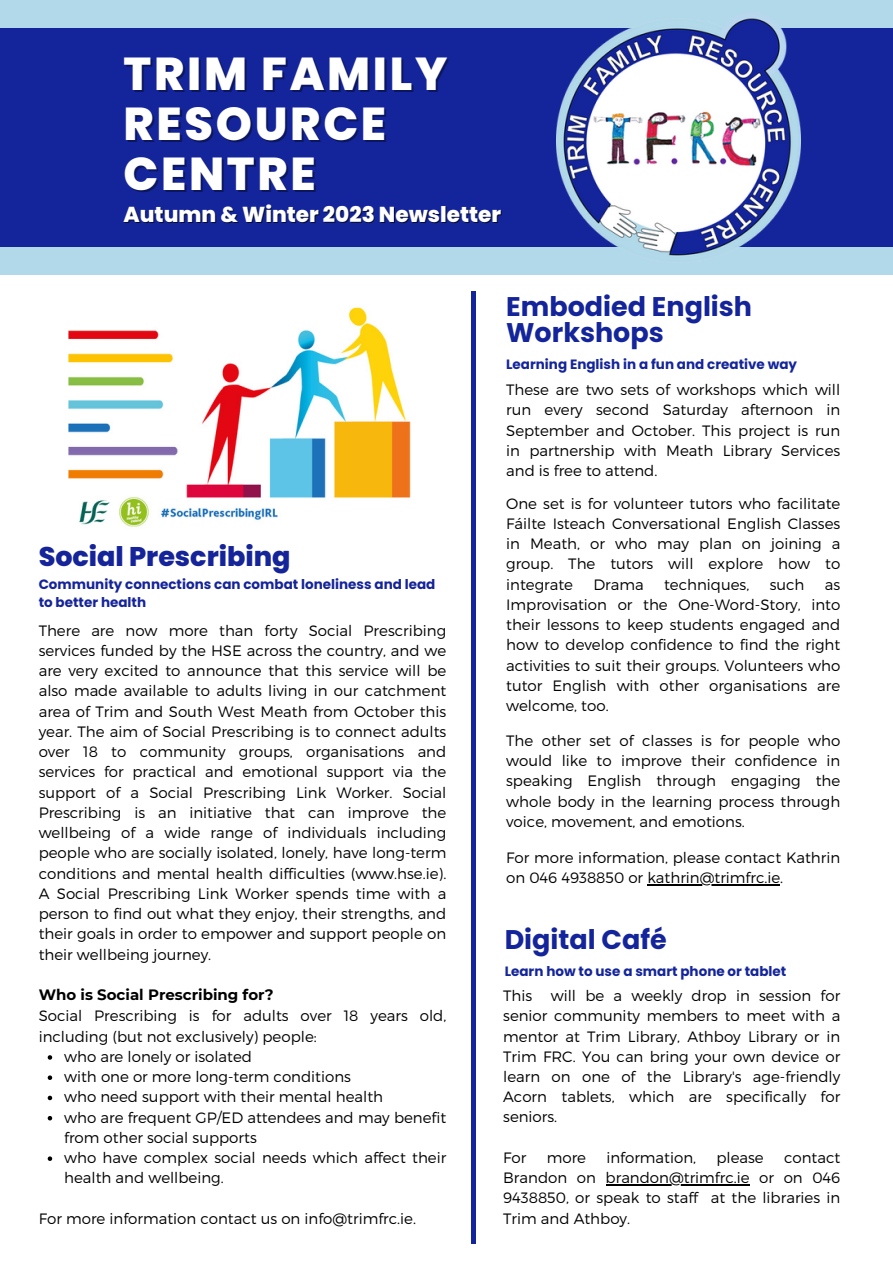
<style>
.page{position:relative;width:893px;height:1264px;background:#fff}
.page>*{position:absolute;margin:0;border:0;box-sizing:border-box;transform-origin:0 0}
.t1{font:800 46.05px/50.2px "Poppins";letter-spacing:.06em;color:#fff}
.t2{font:700 27px/25.8px "Poppins";color:#14259b}
.t3{font:800 27px "Poppins";color:#152499}
.t4{font:800 21.6px "Poppins";color:#fff}
.t5{font:300 15px/20.2px "Montserrat";color:#000;text-align:justify}
.t6{font:700 15px "Montserrat";color:#000}
.t7{font:700 13.5px "Poppins";color:#14259b}
.t8{font:700 13.5px/18px "Poppins";color:#152499}
</style>
<div class="page">
<div style="left:0;top:0;width:892px;height:275px;background:#b1d9e9"></div>
<div style="left:0;top:28px;width:892px;height:219px;background:#14259b"></div>
<img style="left:556px;top:18px;width:244px;height:244px">
<img style="left:68px;top:302px;width:408px;height:229px;border-radius:19px">
<hr style="left:471px;top:291px;width:4px;height:952px;background:#14259b">
<svg style="left:48px;top:1055px;width:4px;height:4px"></svg>
<svg style="left:48px;top:1075px;width:4px;height:4px"></svg>
<svg style="left:48px;top:1095px;width:4px;height:5px"></svg>
<svg style="left:48px;top:1116px;width:4px;height:4px"></svg>
<svg style="left:48px;top:1156px;width:4px;height:4px"></svg>
<hr style="left:647px;top:884px;width:133px;height:1px;background:#000">
<hr style="left:605px;top:1184px;width:144px;height:1px;background:#000">
<p class="t1" style="left:123px;top:49px;width:325px">TRIM FAMILY<br>RESOURCE<br>CENTRE</p>
<p class="t4" style="left:123px;top:200px;width:379px">Autumn &amp; Winter 2023 Newsletter</p>
<p class="t3" style="left:39px;top:538px;width:253px">Social Prescribing</p>
<p class="t8" style="left:39px;top:575px;width:398px">Community connections can combat loneliness and lead to better health</p>
<p class="t5" style="left:39px;top:619px;width:409px">There are now more than forty Social Prescribing services funded by the HSE across the country, and we are very excited to announce that this service will be also made available to adults living in our catchment area of Trim and South West Meath from October this year. The aim of Social Prescribing is to connect adults over 18 to community groups, organisations and services for practical and emotional support via the support of a Social Prescribing Link Worker. Social Prescribing is an initiative that can improve the wellbeing of a wide range of individuals including people who are socially isolated, lonely, have long-term conditions and mental health difficulties (www.hse.ie).<br>A Social Prescribing Link Worker spends time with a person to find out what they enjoy, their strengths, and their goals in order to empower and support people on their wellbeing journey.</p>
<p class="t6" style="left:39px;top:985px;width:236px">Who is Social Prescribing for?</p>
<p class="t5" style="left:39px;top:1005px;width:409px">Social Prescribing is for adults over 18 years old, including (but not exclusively) people:</p>
<p class="t5" style="left:64px;top:1045px;width:189px">who are lonely or isolated</p>
<p class="t5" style="left:64px;top:1065px;width:288px">with one or more long-term conditions</p>
<p class="t5" style="left:64px;top:1086px;width:320px">who need support with their mental health</p>
<p class="t5" style="left:64px;top:1106px;width:383px">who are frequent GP/ED attendees and may benefit from other social supports</p>
<p class="t5" style="left:64px;top:1146px;width:383px">who have complex social needs which affect their health and wellbeing.</p>
<p class="t5" style="left:39px;top:1207px;width:379px">For more information contact us on info@trimfrc.ie.</p>
<p class="t2" style="left:506px;top:294px;width:247px">Embodied English<br>Workshops</p>
<p class="t7" style="left:506px;top:355px;width:292px">Learning English in a fun and creative way</p>
<p class="t5" style="left:506px;top:379px;width:335px">These are two sets of workshops which will run every second Saturday afternoon in September and October. This project is run in partnership with Meath Library Services and is free to attend.</p>
<p class="t5" style="left:506px;top:492px;width:335px">One set is for volunteer tutors who facilitate Fáilte Isteach Conversational English Classes in Meath, or who may plan on joining a group. The tutors will explore how to integrate</p>
<p class="t5" style="left:593px;top:573px;width:52px">Drama</p>
<p class="t5" style="left:664px;top:573px;width:87px">techniques,</p>
<p class="t5" style="left:769px;top:573px;width:36px">such</p>
<p class="t5" style="left:506px;top:573px;width:335px;text-indent:318px">as Improvisation or the One-Word-Story, into their lessons to keep students engaged and how to develop confidence to find the right activities to suit their groups. Volunteers who tutor English with other organisations are welcome, too.</p>
<p class="t5" style="left:506px;top:729px;width:335px">The other set of classes is for people who would like to improve their confidence in speaking English through engaging the whole body in the learning process through voice, movement, and emotions.</p>
<p class="t5" style="left:506px;top:846px;width:335px">For more information, please contact Kathrin on 046 4938850 or kathrin@trimfrc.ie.</p>
<p class="t2" style="left:504px;top:926px;width:163px">Digital Café</p>
<p class="t7" style="left:504px;top:961px;width:283px">Learn how to use a smart phone or tablet</p>
<p class="t5" style="left:503px;top:984px;width:338px">This will be a weekly drop in session for senior community members to meet with a mentor at Trim Library, Athboy Library or in Trim FRC. You can bring your own device or learn on one of the Library's age-friendly Acorn tablets, which are specifically for seniors.</p>
<p class="t5" style="left:503px;top:1146px;width:25px">For</p>
<p class="t5" style="left:546px;top:1146px;width:41px">more</p>
<p class="t5" style="left:606px;top:1146px;width:91px">information,</p>
<p class="t5" style="left:716px;top:1146px;width:49px">please</p>
<p class="t5" style="left:503px;top:1146px;width:338px;text-indent:281px">contact Brandon on brandon@trimfrc.ie or on 046<br>9438850, or speak to staff at the libraries in Trim and Athboy.</p>
</div>
